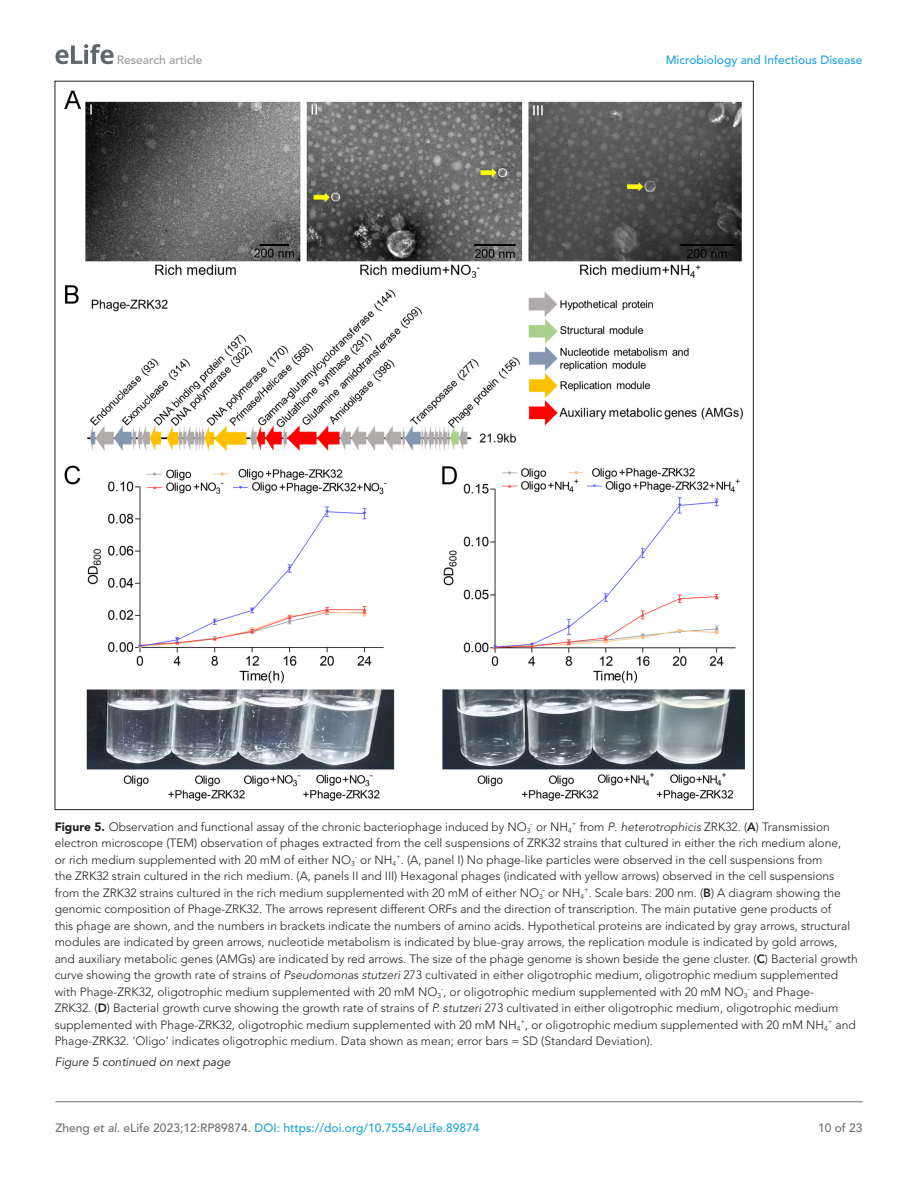
<style>
.page{position:relative;width:918px;height:1188px;background:#fff}
.page>*{position:absolute;margin:0;border:0;box-sizing:border-box;transform-origin:0 0}
.t1{font:300 12px/16.5px "Avenir LT Std";color:#231f20}
.t2{font:500 12px "Avenir LT Std";color:#1ea4d7}
.t3{font:italic 12px "Avenir LT Std";color:#231f20}
.t4{font:500 12px "Avenir LT Std";color:#9a9a9a}
.t5{font:500 12px "Avenir LT Std";color:#6e6e70}
.s1{font-weight:900}
.s2{font-style:italic}
.s3{font-weight:800}
.s4{color:#6e6e70}
.s5{font-style:italic;color:#6e6e70}
</style>
<div class="page">
<svg style="left:56px;top:44px;width:58px;height:20px"></svg>
<hr style="left:56px;top:1101px;width:806px;height:1px;background:#6e6e70">
<img style="left:64px;top:90px;width:680px;height:711px">
<p class="t4" style="left:117px;top:53px;width:87px">Research article</p>
<p class="t2" style="left:666px;top:53px;width:198px">Microbiology and Infectious Disease</p>
<p class="t1" style="left:55px;top:818px;width:805px"><span class="s1">Figure 5.</span> Observation and functional assay of the chronic bacteriophage induced by NO<sub>3</sub><sup>-</sup> or NH<sub>4</sub><sup>+</sup> from <span class="s2">P</span>. <span class="s2">heterotrophicis</span> ZRK32. (<span class="s3">A</span>) Transmission electron microscope (TEM) observation of phages extracted from the cell suspensions of ZRK32 strains that cultured in either the rich medium alone,<br>or rich medium supplemented with 20 mM of either NO<sub>3</sub><sup>-</sup> or NH<sub>4</sub><sup>+</sup>. (A, panel I) No phage-like particles were observed in the cell suspensions from<br>the ZRK32 strain cultured in the rich medium. (A, panels II and III) Hexagonal phages (indicated with yellow arrows) observed in the cell suspensions from the ZRK32 strains cultured in the rich medium supplemented with 20 mM of either NO<sub>3</sub><sup>-</sup> or NH<sub>4</sub><sup>+</sup>. Scale bars: 200 nm. (<span class="s3">B</span>) A diagram showing the genomic composition of Phage-ZRK32. The arrows represent different ORFs and the direction of transcription. The main putative gene products of<br>this phage are shown, and the numbers in brackets indicate the numbers of amino acids. Hypothetical proteins are indicated by gray arrows, structural modules are indicated by green arrows, nucleotide metabolism is indicated by blue-gray arrows, the replication module is indicated by gold arrows, and auxiliary metabolic genes (AMGs) are indicated by red arrows. The size of the phage genome is shown beside the gene cluster. (<span class="s3">C</span>) Bacterial growth curve showing the growth rate of strains of <span class="s2">Pseudomonas stutzeri</span> 273 cultivated in either oligotrophic medium, oligotrophic medium supplemented with Phage-ZRK32, oligotrophic medium supplemented with 20 mM NO<sub>3</sub><sup>-</sup>, or oligotrophic medium supplemented with 20 mM NO<sub>3</sub><sup>-</sup> and Phage-<br>ZRK32. (<span class="s3">D</span>) Bacterial growth curve showing the growth rate of strains of <span class="s2">P. stutzeri</span> 273 cultivated in either oligotrophic medium, oligotrophic medium supplemented with Phage-ZRK32, oligotrophic medium supplemented with 20 mM NH<sub>4</sub><sup>+</sup>, or oligotrophic medium supplemented with 20 mM NH<sub>4</sub><sup>+</sup> and Phage-ZRK32. ‘Oligo’ indicates oligotrophic medium. Data shown as mean; error bars = SD (Standard Deviation).</p>
<p class="t3" style="left:55px;top:1055px;width:177px">Figure 5 continued on next page</p>
<p class="t2" style="left:56px;top:1121px;width:425px"><span class="s4">Zheng</span> <span class="s5">et al</span><span class="s4">. eLife 2023;12:RP89874.</span> DOI: https://doi.org/10.7554/eLife.89874</p>
<p class="t5" style="left:818px;top:1121px;width:46px">10 of 23</p>
</div>
